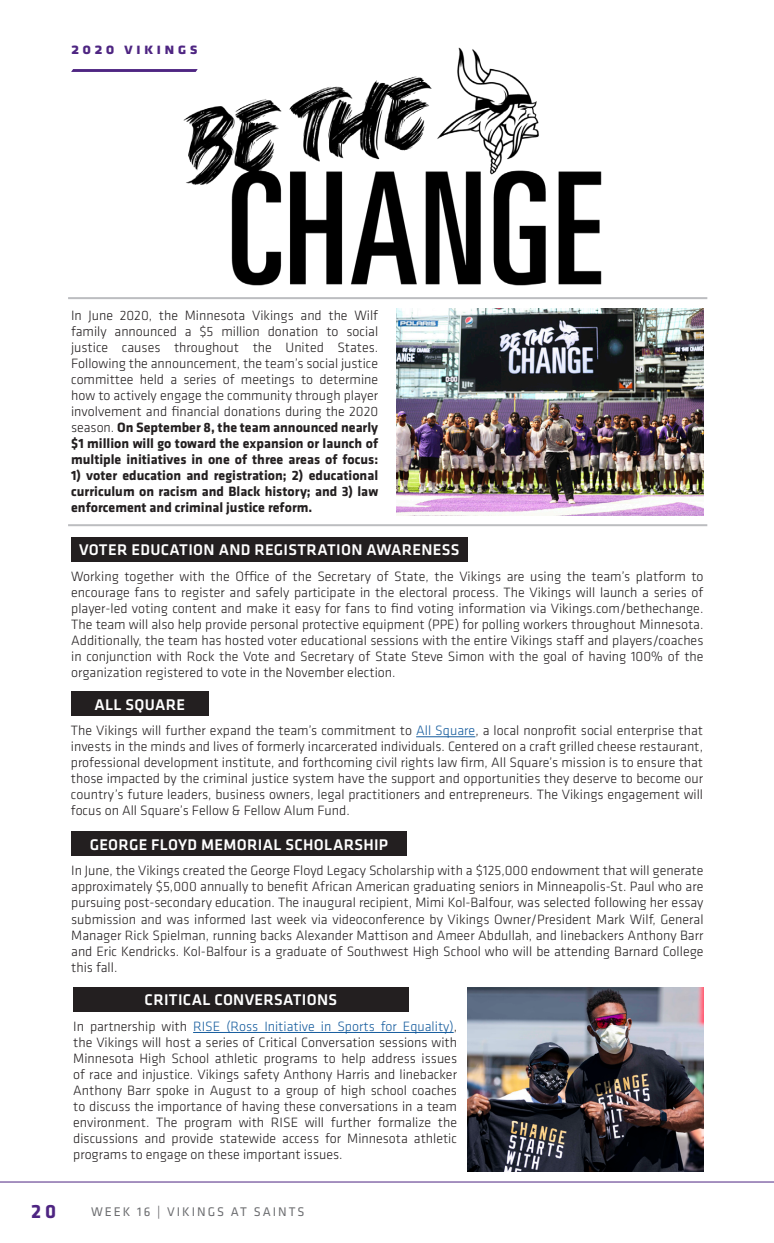
<style>
.page{position:relative;width:774px;height:1243px;background:#fff}
.page>*{position:absolute;margin:0;border:0;box-sizing:border-box;transform-origin:0 0}
.t1{font:700 20px "Klavika";color:#4e2582}
.t2{font:500 16px "Klavika";letter-spacing:.02em;color:#fff}
.t3{font:700 16px "Klavika";letter-spacing:.2em;color:#4e2582}
.t4{font:300 14px/16px "Klavika";color:#231f20;text-align:justify}
.t5{font:700 14px/16px "Klavika";color:#231f20;text-align:justify}
.t6{font:13px "Klavika";letter-spacing:.15em;color:#6c6d70}
.s1{font-weight:700}
.s2{color:#175d9e}
</style>
<div class="page">
<hr style="left:0;top:1181px;width:774px;height:1px;background:#4e2582">
<svg style="left:71px;top:69px;width:55px;height:3px"></svg>
<img style="left:396px;top:308px;width:307px;height:207px">
<div style="left:71px;top:831px;width:336px;height:25px;background:#231f20"></div>
<div style="left:71px;top:536px;width:396px;height:25px;background:#231f20"></div>
<div style="left:71px;top:691px;width:138px;height:25px;background:#231f20"></div>
<hr style="left:416px;top:736px;width:59px;height:1px;background:#175d9e">
<div style="left:73px;top:987px;width:336px;height:24px;background:#231f20"></div>
<hr style="left:193px;top:1032px;width:261px;height:1px;background:#175d9e">
<img style="left:126px;top:47px;width:476px;height:239px">
<hr style="left:68px;top:524px;width:639px;height:2px;background:#bcbdc0">
<hr style="left:68px;top:297px;width:639px;height:2px;background:#bcbdc0">
<img style="left:467px;top:987px;width:236px;height:183px">
<p class="t3" style="left:71px;top:37px;width:128px">2020 vikings</p>
<p class="t4" style="left:71px;top:307px;width:309px">In June 2020, the Minnesota Vikings and the Wilf family announced a $5 million donation to social justice causes throughout the United States.<br>Following the announcement, the team’s social justice committee held a series of meetings to determine how to actively engage the community through player involvement and financial donations during the 2020 season. <span class="s1">On September 8, the team announced nearly $1 million will go toward the expansion or launch of multiple initiatives in one of three areas of focus:</span></p>
<p class="t5" style="left:71px;top:466px;width:309px">1) voter education and registration; 2) educational curriculum on racism and Black history; and 3) law enforcement and criminal justice reform.</p>
<p class="t2" style="left:79px;top:538px;width:382px">VOTER EDUCATION AND REGISTRATION AWARENESS</p>
<p class="t4" style="left:71px;top:567px;width:634px">Working together with the Office of the Secretary of State, the Vikings are using the team’s platform to encourage fans to register and safely participate in the electoral process. The Vikings will launch a series of player-led voting content and make it easy for fans to find voting information via Vikings.com/bethechange.<br>The team will also help provide personal protective equipment (PPE) for polling workers throughout Minnesota.<br>Additionally, the team has hosted voter educational sessions with the entire Vikings staff and players/coaches in conjunction with Rock the Vote and Secretary of State Steve Simon with the goal of having 100% of the organization registered to vote in the November election.</p>
<p class="t2" style="left:94px;top:693px;width:92px">ALL SQUARE</p>
<p class="t4" style="left:71px;top:722px;width:634px">The Vikings will further expand the team’s commitment to <span class="s2">All Square</span>, a local nonprofit social enterprise that invests in the minds and lives of formerly incarcerated individuals. Centered on a craft grilled cheese restaurant, professional development institute, and forthcoming civil rights law firm, All Square’s mission is to ensure that those impacted by the criminal justice system have the support and opportunities they deserve to become our country’s future leaders, business owners, legal practitioners and entrepreneurs. The Vikings engagement will focus on All Square’s Fellow &amp; Fellow Alum Fund.</p>
<p class="t2" style="left:90px;top:833px;width:300px">GEORGE FLOYD MEMORIAL SCHOLARSHIP</p>
<p class="t4" style="left:71px;top:862px;width:634px">In June, the Vikings created the George Floyd Legacy Scholarship with a $125,000 endowment that will generate approximately $5,000 annually to benefit African American graduating seniors in Minneapolis-St. Paul who are pursuing post-secondary education. The inaugural recipient, Mimi Kol-Balfour, was selected following her essay submission and was informed last week via videoconference by Vikings Owner/President Mark Wilf, General Manager Rick Spielman, running backs Alexander Mattison and Ameer Abdullah, and linebackers Anthony Barr and Eric Kendricks. Kol-Balfour is a graduate of Southwest High School who will be attending Barnard College this fall.</p>
<p class="t2" style="left:145px;top:989px;width:194px">CRITICAL CONVERSATIONS</p>
<p class="t4" style="left:73px;top:1018px;width:385px">In partnership with <span class="s2">RISE (Ross Initiative in Sports for Equality)</span>, the Vikings will host a series of Critical Conversation sessions with Minnesota High School athletic programs to help address issues of race and injustice. Vikings safety Anthony Harris and linebacker Anthony Barr spoke in August to a group of high school coaches to discuss the importance of having these conversations in a team environment. The program with RISE will further formalize the discussions and provide statewide access for Minnesota athletic programs to engage on these important issues.</p>
<h1 class="t1" style="left:31px;top:1197px;width:27px">20</h1>
<p class="t6" style="left:91px;top:1203px;width:215px">WEEK 16 | VIKINGS AT SAINTS</p>
</div>
